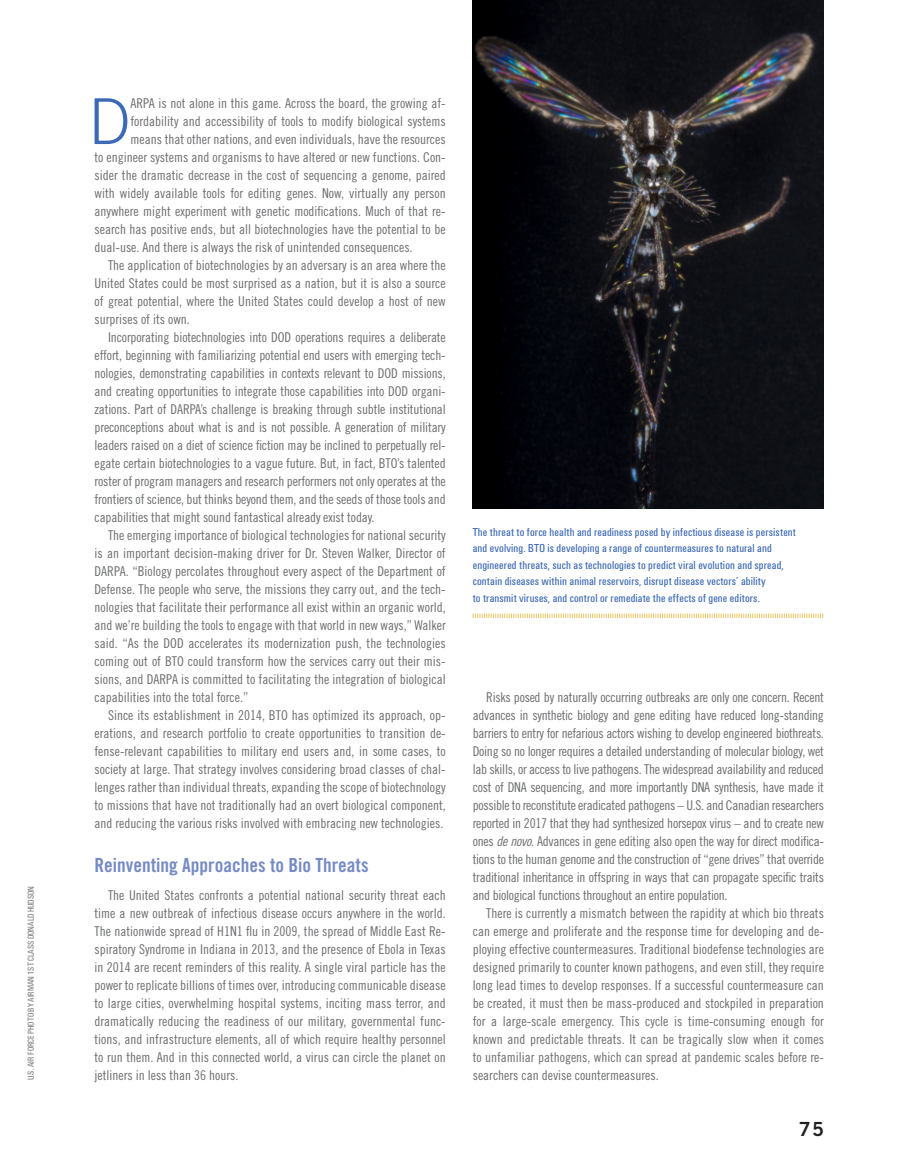
<style>
.page{position:relative;width:905px;height:1175px;background:#fff}
.page>*{position:absolute;margin:0;border:0;box-sizing:border-box;transform-origin:0 0}
.t1{font:300 63.3px "Trade Gothic";color:#3d6ab4}
.t2{font:19.5px "Trade Gothic Bold Cond Twenty";color:#758ac5}
.t3{font:19.5px "Trade Gothic Bold Two";color:#231f20}
.t4{font:13.5px/18px "Trade Gothic Cond Eighteen";color:#6c6d70;text-align:justify}
.t5{font:13.5px "Trade Gothic Cond Eighteen";letter-spacing:-.02em;color:#6c6d70}
.t6{font:12px/16.5px "Unitus Condensed";letter-spacing:.01em;color:#3d6ab4}
.t7{font:9px "Unitus Condensed";color:#808285}
.s1{font-family:"Trade Gothic Cond Eighteen Obl"}
</style>
<div class="page">
<img style="left:473px;top:0;width:351px;height:508px">
<svg style="left:472px;top:613px;width:351px;height:5px"></svg>
<p class="t7" style="left:26px;top:1080px;width:196px;rotate:-90deg">U.S. AIR FORCE PHOTO BY AIRMAN 1ST CLASS DONALD HUDSON</p>
<p class="t1" style="left:88px;top:84px;width:44px">D</p>
<p class="t4" style="left:130px;top:94px;width:317px">ARPA is not alone in this game. Across the board, the growing af-</p>
<p class="t4" style="left:130px;top:112px;width:317px">fordability and accessibility of tools to modify biological systems</p>
<p class="t4" style="left:130px;top:130px;width:317px">means that other nations, and even individuals, have the resources</p>
<p class="t4" style="left:94px;top:148px;width:353px">to engineer systems and organisms to have altered or new functions. Con-</p>
<p class="t4" style="left:94px;top:166px;width:352px">sider the dramatic decrease in the cost of sequencing a genome, paired</p>
<p class="t4" style="left:94px;top:184px;width:353px">with widely available tools for editing genes. Now, virtually any person</p>
<p class="t4" style="left:94px;top:202px;width:352px">anywhere might experiment with genetic modifications. Much of that re-</p>
<p class="t4" style="left:94px;top:220px;width:352px">search has positive ends, but all biotechnologies have the potential to be</p>
<p class="t4" style="left:94px;top:238px;width:319px">dual-use. And there is always the risk of unintended consequences.</p>
<p class="t4" style="left:108px;top:256px;width:339px">The application of biotechnologies by an adversary is an area where the</p>
<p class="t4" style="left:94px;top:274px;width:352px">United States could be most surprised as a nation, but it is also a source</p>
<p class="t4" style="left:94px;top:292px;width:353px">of great potential, where the United States could develop a host of new</p>
<p class="t4" style="left:94px;top:310px;width:97px">surprises of its own.</p>
<p class="t4" style="left:108px;top:328px;width:339px">Incorporating biotechnologies into DOD operations requires a deliberate</p>
<p class="t4" style="left:94px;top:346px;width:352px">effort, beginning with familiarizing potential end users with emerging tech-</p>
<p class="t4" style="left:94px;top:364px;width:352px">nologies, demonstrating capabilities in contexts relevant to DOD missions,</p>
<p class="t4" style="left:94px;top:382px;width:352px">and creating opportunities to integrate those capabilities into DOD organi-</p>
<p class="t4" style="left:94px;top:400px;width:353px">zations. Part of DARPA’s challenge is breaking through subtle institutional</p>
<p class="t4" style="left:94px;top:418px;width:352px">preconceptions about what is and is not possible. A generation of military</p>
<p class="t4" style="left:94px;top:436px;width:353px">leaders raised on a diet of science fiction may be inclined to perpetually rel-</p>
<p class="t4" style="left:94px;top:454px;width:352px">egate certain biotechnologies to a vague future. But, in fact, BTO’s talented</p>
<p class="t4" style="left:94px;top:472px;width:353px">roster of program managers and research performers not only operates at the</p>
<p class="t4" style="left:94px;top:490px;width:352px">frontiers of science, but thinks beyond them, and the seeds of those tools and</p>
<p class="t4" style="left:94px;top:508px;width:281px">capabilities that might sound fantastical already exist today.</p>
<p class="t4" style="left:108px;top:526px;width:339px">The emerging importance of biological technologies for national security</p>
<p class="t4" style="left:94px;top:544px;width:352px">is an important decision-making driver for Dr. Steven Walker, Director of</p>
<p class="t4" style="left:94px;top:562px;width:353px">DARPA. “Biology percolates throughout every aspect of the Department of</p>
<p class="t4" style="left:94px;top:580px;width:353px">Defense. The people who serve, the missions they carry out, and the tech-</p>
<p class="t4" style="left:94px;top:598px;width:353px">nologies that facilitate their performance all exist within an organic world,</p>
<p class="t4" style="left:94px;top:616px;width:353px">and we’re building the tools to engage with that world in new ways,” Walker</p>
<p class="t4" style="left:94px;top:634px;width:352px">said. “As the DOD accelerates its modernization push, the technologies</p>
<p class="t4" style="left:94px;top:652px;width:352px">coming out of BTO could transform how the services carry out their mis-</p>
<p class="t4" style="left:94px;top:670px;width:352px">sions, and DARPA is committed to facilitating the integration of biological</p>
<p class="t4" style="left:94px;top:688px;width:155px">capabilities into the total force.”</p>
<p class="t4" style="left:108px;top:706px;width:339px">Since its establishment in 2014, BTO has optimized its approach, op-</p>
<p class="t4" style="left:94px;top:724px;width:353px">erations, and research portfolio to create opportunities to transition de-</p>
<p class="t4" style="left:94px;top:742px;width:352px">fense-relevant capabilities to military end users and, in some cases, to</p>
<p class="t4" style="left:94px;top:760px;width:353px">society at large. That strategy involves considering broad classes of chal-</p>
<p class="t4" style="left:94px;top:778px;width:352px">lenges rather than individual threats, expanding the scope of biotechnology</p>
<p class="t4" style="left:94px;top:796px;width:353px">to missions that have not traditionally had an overt biological component,</p>
<p class="t4" style="left:94px;top:814px;width:350px">and reducing the various risks involved with embracing new technologies.</p>
<p class="t2" style="left:94px;top:853px;width:275px">Reinventing Approaches to Bio Threats</p>
<p class="t4" style="left:94px;top:886px;width:353px;text-indent:14px">The United States confronts a potential national security threat each time a new outbreak of infectious disease occurs anywhere in the world.<br>The nationwide spread of H1N1 flu in 2009, the spread of Middle East Re&shy;spiratory Syndrome in Indiana in 2013, and the presence of Ebola in Texas in 2014 are recent reminders of this reality. A single viral particle has the power to replicate billions of times over, introducing communicable disease to large cities, overwhelming hospital systems, inciting mass terror, and dramatically reducing the readiness of our military, governmental func&shy;tions, and infrastructure elements, all of which require healthy personnel to run them. And in this connected world, a virus can circle the planet on jetliners in less than 36 hours.</p>
<p class="t6" style="left:472px;top:523px;width:325px">The threat to force health and readiness posed by infectious disease is persistent and evolving. BTO is developing a range of countermeasures to natural and engineered threats, such as technologies to predict viral evolution and spread, contain diseases within animal reservoirs, disrupt disease vectors’ ability<br>to transmit viruses, and control or remediate the effects of gene editors.</p>
<p class="t5" style="left:486px;top:689px;width:339px">Risks posed by naturally occurring outbreaks are only one concern. Recent</p>
<p class="t5" style="left:472px;top:707px;width:352px">advances in synthetic biology and gene editing have reduced long-standing</p>
<p class="t5" style="left:472px;top:725px;width:353px">barriers to entry for nefarious actors wishing to develop engineered biothreats.</p>
<p class="t5" style="left:472px;top:743px;width:352px">Doing so no longer requires a detailed understanding of molecular biology, wet</p>
<p class="t5" style="left:472px;top:761px;width:352px">lab skills, or access to live pathogens. The widespread availability and reduced</p>
<p class="t5" style="left:472px;top:779px;width:353px">cost of DNA sequencing, and more importantly DNA synthesis, have made it</p>
<p class="t5" style="left:472px;top:797px;width:352px">possible to reconstitute eradicated pathogens – U.S. and Canadian researchers</p>
<p class="t5" style="left:472px;top:815px;width:352px">reported in 2017 that they had synthesized horsepox virus – and to create new</p>
<p class="t5" style="left:472px;top:833px;width:353px">ones <span class="s1">de novo</span>. Advances in gene editing also open the way for direct modifica-</p>
<p class="t5" style="left:472px;top:851px;width:353px">tions to the human genome and the construction of “gene drives” that override</p>
<p class="t5" style="left:472px;top:869px;width:352px">traditional inheritance in offspring in ways that can propagate specific traits</p>
<p class="t5" style="left:472px;top:887px;width:256px">and biological functions throughout an entire population.</p>
<p class="t4" style="left:486px;top:904px;width:339px">There is currently a mismatch between the rapidity at which bio threats</p>
<p class="t4" style="left:472px;top:922px;width:352px">can emerge and proliferate and the response time for developing and de-</p>
<p class="t4" style="left:472px;top:940px;width:353px">ploying effective countermeasures. Traditional biodefense technologies are</p>
<p class="t4" style="left:472px;top:958px;width:352px">designed primarily to counter known pathogens, and even still, they require</p>
<p class="t4" style="left:472px;top:976px;width:353px">long lead times to develop responses. If a successful countermeasure can</p>
<p class="t4" style="left:472px;top:994px;width:353px">be created, it must then be mass-produced and stockpiled in preparation</p>
<p class="t4" style="left:472px;top:1012px;width:352px">for a large-scale emergency. This cycle is time-consuming enough for</p>
<p class="t4" style="left:472px;top:1030px;width:353px">known and predictable threats. It can be tragically slow when it comes</p>
<p class="t4" style="left:472px;top:1048px;width:353px">to unfamiliar pathogens, which can spread at pandemic scales before re-</p>
<p class="t4" style="left:472px;top:1066px;width:187px">searchers can devise countermeasures.</p>
<p class="t3" style="left:799px;top:1116px;width:26px">75</p>
</div>
